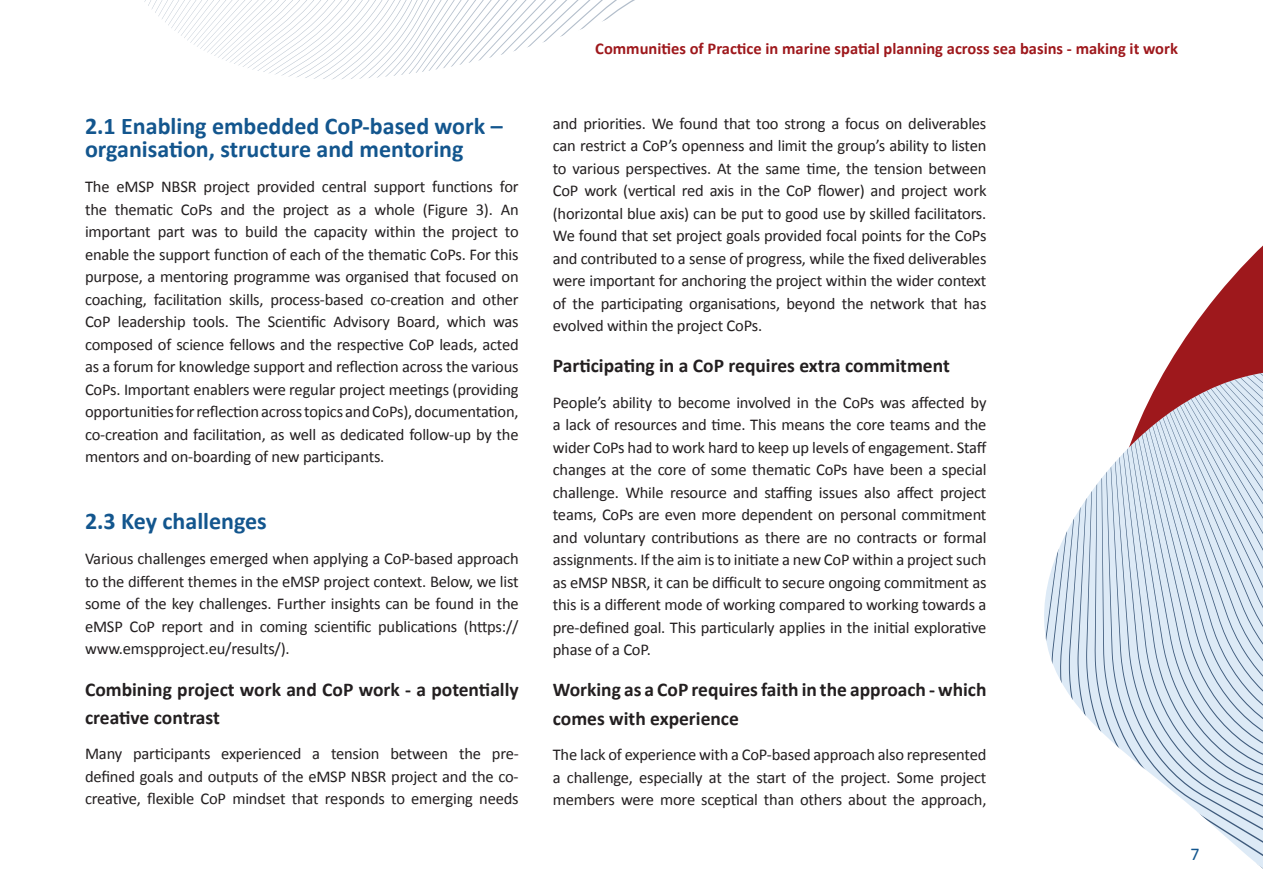
<style>
.page{position:relative;width:1263px;height:893px;background:#fff}
.page>*{position:absolute;margin:0;border:0;box-sizing:border-box;transform-origin:0 0}
.t1{font:700 24px/22.5px "Calibri";color:#13568e}
.t2{font:700 19.5px/28.5px "Calibri";color:#231f20}
.t3{font:18px "Calibri";color:#13568e}
.t4{font:16.5px/22.5px "Calibri";letter-spacing:-.01em;color:#231f20;text-align:justify}
.t5{font:700 16.5px "Calibri";color:#9e181c}
</style>
<div class="page">
<svg style="left:1163px;top:245px;width:100px;height:128px;fill:#9e181c"></svg>
<svg style="left:1044px;top:373px;width:219px;height:496px;fill:#ddeaf6"></svg>
<svg style="left:144px;top:0;width:491px;height:80px"></svg>
<h1 class="t1" style="left:85px;top:114px;width:419px">2.1 Enabling embedded CoP-based work – organisation, structure and mentoring</h1>
<p class="t4" style="left:85px;top:175px;width:435px">The eMSP NBSR project provided central support functions for the thematic CoPs and the project as a whole (Figure 3). An important part was to build the capacity within the project to enable the support function of each of the thematic CoPs. For this purpose, a mentoring programme was organised that focused on coaching, facilitation skills, process-based co-creation and other CoP leadership tools. The Scientific Advisory Board, which was composed of science fellows and the respective CoP leads, acted as a forum for knowledge support and reflection across the various CoPs. Important enablers were regular project meetings (providing opportunities for reflection across topics and CoPs), documentation, co-creation and facilitation, as well as dedicated follow-up by the mentors and on-boarding of new participants.</p>
<h1 class="t1" style="left:85px;top:509px;width:183px">2.3 Key challenges</h1>
<p class="t4" style="left:85px;top:547px;width:435px">Various challenges emerged when applying a CoP-based approach to the different themes in the eMSP project context. Below, we list some of the key challenges. Further insights can be found in the eMSP CoP report and in coming scientific publications (https:// www.emspproject.eu/results/).</p>
<p class="t2" style="left:85px;top:674px;width:435px">Combining project work and CoP work - a potentially creative contrast</p>
<p class="t4" style="left:85px;top:742px;width:435px">Many participants experienced a tension between the pre&shy;defined goals and outputs of the eMSP NBSR project and the co&shy;creative, flexible CoP mindset that responds to emerging needs</p>
<p class="t5" style="left:595px;top:37px;width:584px">Communities of Practice in marine spatial planning across sea basins - making it work</p>
<p class="t4" style="left:553px;top:111px;width:435px">and priorities. We found that too strong a focus on deliverables can restrict a CoP’s openness and limit the group’s ability to listen to various perspectives. At the same time, the tension between CoP work (vertical red axis in the CoP flower) and project work (horizontal blue axis) can be put to good use by skilled facilitators.<br>We found that set project goals provided focal points for the CoPs and contributed to a sense of progress, while the fixed deliverables were important for anchoring the project within the wider context of the participating organisations, beyond the network that has evolved within the project CoPs.</p>
<p class="t2" style="left:553px;top:351px;width:398px">Participating in a CoP requires extra commitment</p>
<p class="t4" style="left:553px;top:390px;width:435px">People’s ability to become involved in the CoPs was affected by a lack of resources and time. This means the core teams and the wider CoPs had to work hard to keep up levels of engagement. Staff changes at the core of some thematic CoPs have been a special challenge. While resource and staffing issues also affect project teams, CoPs are even more dependent on personal commitment and voluntary contributions as there are no contracts or formal assignments. If the aim is to initiate a new CoP within a project such as eMSP NBSR, it can be difficult to secure ongoing commitment as this is a different mode of working compared to working towards a pre-defined goal. This particularly applies in the initial explorative phase of a CoP.</p>
<p class="t2" style="left:553px;top:675px;width:435px">Working as a CoP requires faith in the approach - which comes with experience</p>
<p class="t4" style="left:553px;top:743px;width:435px">The lack of experience with a CoP-based approach also represented a challenge, especially at the start of the project. Some project members were more sceptical than others about the approach,</p>
<p class="t3" style="left:1190px;top:841px;width:11px">7</p>
</div>
